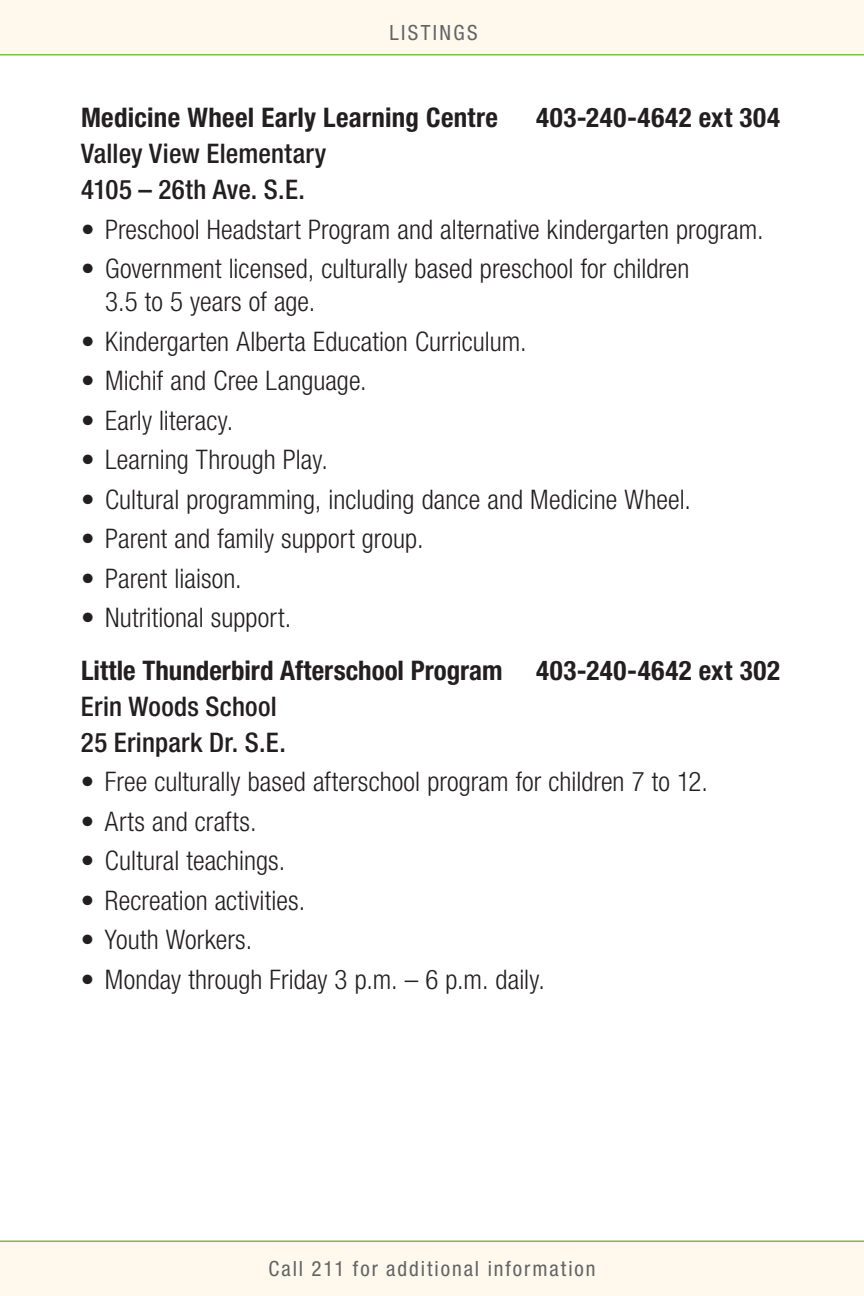
<style>
.page{position:relative;width:864px;height:1296px;background:#fff}
.page>*{position:absolute;margin:0;border:0;box-sizing:border-box;transform-origin:0 0}
.t1{font:300 condensed 27px/33px "Helvetica Neue LT Std";letter-spacing:.005em;color:#231f20}
.t2{font:700 condensed 27px "Helvetica Neue LT Std";letter-spacing:.01em;color:#231f20}
.t3{font:500 condensed 27px/36px "Helvetica Neue LT Std";letter-spacing:.01em;color:#231f20}
.t4{font:700 condensed 27px "Helvetica Neue LT Std";letter-spacing:.03em;color:#231f20}
.t5{font:condensed 21px "Helvetica Neue LT Std";letter-spacing:.095em;color:#636366}
</style>
<div class="page">
<div style="left:0;top:0;width:864px;height:55px;background:#fef9ec"></div>
<hr style="left:0;top:54px;width:864px;height:2px;background:#79c142">
<div style="left:0;top:1240px;width:864px;height:56px;background:#fef9ec"></div>
<hr style="left:0;top:1240px;width:864px;height:2px;background:#79c142">
<p class="t5" style="left:389px;top:20px;width:90px">LISTINGS</p>
<p class="t2" style="left:81px;top:101px;width:419px">Medicine Wheel Early Learning Centre</p>
<p class="t4" style="left:536px;top:101px;width:245px">403-240-4642 ext 304</p>
<p class="t3" style="left:81px;top:135px;width:247px">Valley View Elementary<br>4105 – 26th Ave. S.E.</p>
<p class="t1" style="left:81px;top:212px;width:684px">• Preschool Headstart Program and alternative kindergarten program.</p>
<p class="t1" style="left:105px;top:252px;width:586px;text-indent:-24px">• Government licensed, culturally based preschool for children<br>3.5 to 5 years of age.</p>
<p class="t1" style="left:81px;top:324px;width:447px">• Kindergarten Alberta Education Curriculum.</p>
<p class="t1" style="left:81px;top:364px;width:287px">• Michif and Cree Language.</p>
<p class="t1" style="left:81px;top:403px;width:154px">• Early literacy.</p>
<p class="t1" style="left:81px;top:443px;width:248px">• Learning Through Play.</p>
<p class="t1" style="left:81px;top:482px;width:612px">• Cultural programming, including dance and Medicine Wheel.</p>
<p class="t1" style="left:81px;top:522px;width:344px">• Parent and family support group.</p>
<p class="t1" style="left:81px;top:561px;width:162px">• Parent liaison.</p>
<p class="t1" style="left:81px;top:601px;width:212px">• Nutritional support.</p>
<p class="t2" style="left:81px;top:654px;width:700px">Little Thunderbird Afterschool Program 403-240-4642 ext 302</p>
<p class="t3" style="left:81px;top:688px;width:207px">Erin Woods School<br>25 Erinpark Dr. S.E.</p>
<p class="t1" style="left:81px;top:765px;width:629px">• Free culturally based afterschool program for children 7 to 12.</p>
<p class="t1" style="left:81px;top:805px;width:177px">• Arts and crafts.</p>
<p class="t1" style="left:81px;top:844px;width:206px">• Cultural teachings.</p>
<p class="t1" style="left:81px;top:884px;width:226px">• Recreation activities.</p>
<p class="t1" style="left:81px;top:923px;width:173px">• Youth Workers.</p>
<p class="t1" style="left:81px;top:963px;width:465px">• Monday through Friday 3 p.m. – 6 p.m. daily.</p>
<p class="t5" style="left:268px;top:1257px;width:329px">Call 211 for additional information</p>
</div>
